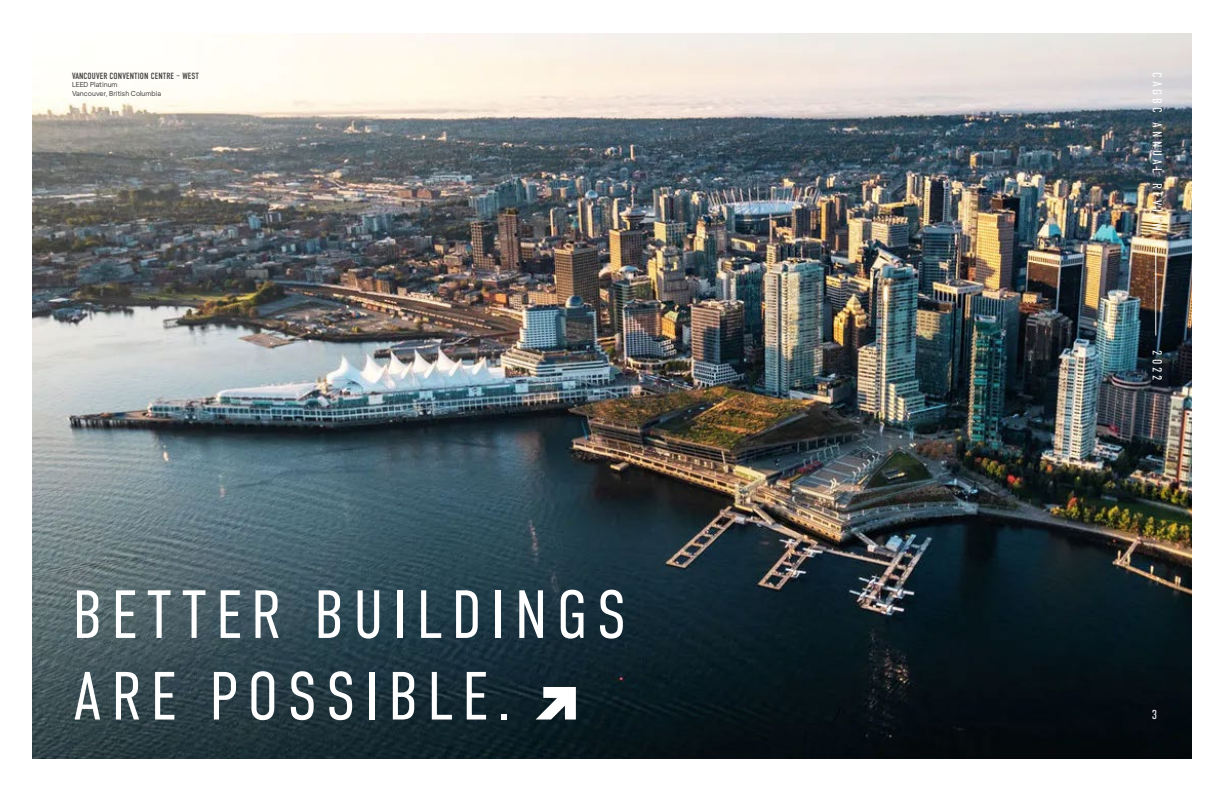
<style>
.page{position:relative;width:1224px;height:792px;background:#fff}
.page>*{position:absolute;margin:0;border:0;box-sizing:border-box;transform-origin:0 0}
.t1{font:300 68px/81.6px "DIN Condensed";letter-spacing:.13em;color:#fff}
.t2{font:300 13px "DIN Condensed";letter-spacing:.25em;color:#fff}
.t3{font:9px "DIN Condensed";letter-spacing:.01em;color:#424142}
.t4{font:7px/8.4px "Regola Pro";color:#424142}
</style>
<div class="page">
<img style="left:32px;top:34px;width:1160px;height:724px">
<svg style="left:536px;top:687px;width:40px;height:33px"></svg>
<hr style="left:1156px;top:248px;width:1px;height:88px;background:#fff">
<p class="t3" style="left:72px;top:71px;width:128px">VANCOUVER CONVENTION CENTRE – WEST</p>
<p class="t4" style="left:72px;top:80px;width:91px">LEED Platinum<br>Vancouver, British Columbia</p>
<h2 class="t2" style="left:1165px;top:72px;width:160px;rotate:90deg">CAGBC ANNUAL REVIEW</h2>
<h1 class="t1" style="left:72px;top:574px;width:555px">BETTER BUILDINGS<br>ARE POSSIBLE.</h1>
<h2 class="t2" style="left:1165px;top:350px;width:32px;rotate:90deg">2022</h2>
<h2 class="t2" style="left:1152px;top:707px;width:7px">3</h2>
</div>
